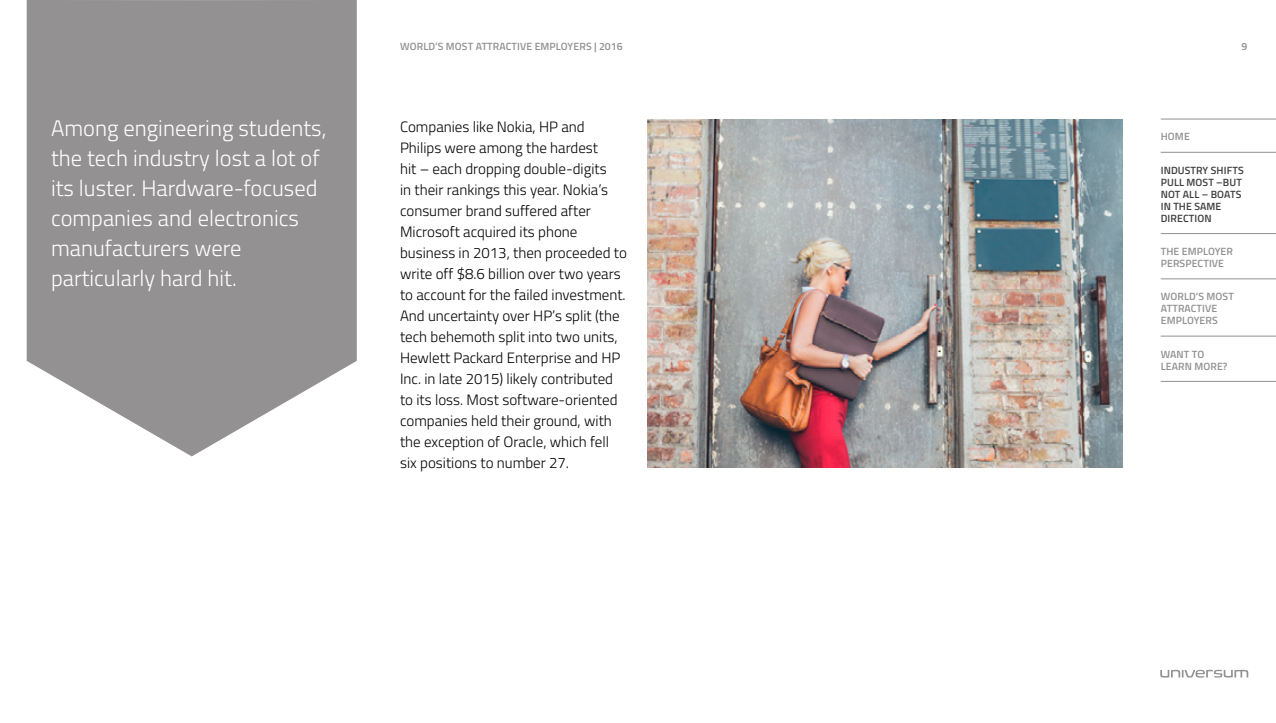
<style>
.page{position:relative;width:1276px;height:723px;background:#fff}
.page>*{position:absolute;margin:0;border:0;box-sizing:border-box;transform-origin:0 0}
.t1{font:300 22.5px/30px "Titillium Web";color:#fff}
.t2{font:300 15px/21px "Titillium Web";color:#000}
.t3{font:600 10.5px/12px "Titillium Web";letter-spacing:.01em;color:#939191}
.t4{font:600 10.5px/12px "Titillium Web";letter-spacing:.01em;color:#3f3e3f}
</style>
<div class="page">
<svg style="left:1160px;top:670px;width:88px;height:7px"></svg>
<svg style="left:27px;top:0;width:330px;height:456px;background:#9e9c9c"></svg>
<img style="left:647px;top:119px;width:475px;height:349px">
<hr style="left:1160px;top:119px;width:116px;height:1px;background:#939191">
<hr style="left:1160px;top:152px;width:116px;height:1px;background:#939191">
<hr style="left:1160px;top:233px;width:116px;height:1px;background:#939191">
<hr style="left:1160px;top:279px;width:116px;height:1px;background:#939191">
<hr style="left:1160px;top:336px;width:116px;height:1px;background:#939191">
<hr style="left:1160px;top:381px;width:116px;height:1px;background:#939191">
<h1 class="t1" style="left:51px;top:112px;width:277px">Among engineering students, the tech industry lost a lot of its luster. Hardware-focused companies and electronics manufacturers were particularly hard hit.</h1>
<p class="t3" style="left:400px;top:40px;width:224px">WORLD’S MOST ATTRACTIVE EMPLOYERS | 2016</p>
<p class="t3" style="left:1241px;top:40px;width:7px">9</p>
<p class="t2" style="left:400px;top:115px;width:228px">Companies like Nokia, HP and Philips were among the hardest<br>hit – each dropping double-digits<br>in their rankings this year. Nokia’s consumer brand suffered after Microsoft acquired its phone business in 2013, then proceeded to write off $8.6 billion over two years to account for the failed investment.<br>And uncertainty over HP’s split (the tech behemoth split into two units, Hewlett Packard Enterprise and HP Inc. in late 2015) likely contributed to its loss. Most software-oriented companies held their ground, with the exception of Oracle, which fell six positions to number 27.</p>
<p class="t3" style="left:1160px;top:130px;width:31px">HOME</p>
<p class="t4" style="left:1160px;top:164px;width:84px">INDUSTRY SHIFTS<br>PULL MOST –BUT<br>NOT ALL – BOATS<br>IN THE SAME<br>DIRECTION</p>
<p class="t3" style="left:1160px;top:245px;width:74px">THE EMPLOYER<br>PERSPECTIVE</p>
<p class="t3" style="left:1160px;top:290px;width:75px">WORLD’S MOST<br>ATTRACTIVE<br>EMPLOYERS</p>
<p class="t3" style="left:1160px;top:347px;width:68px">WANT TO<br>LEARN MORE?</p>
</div>
